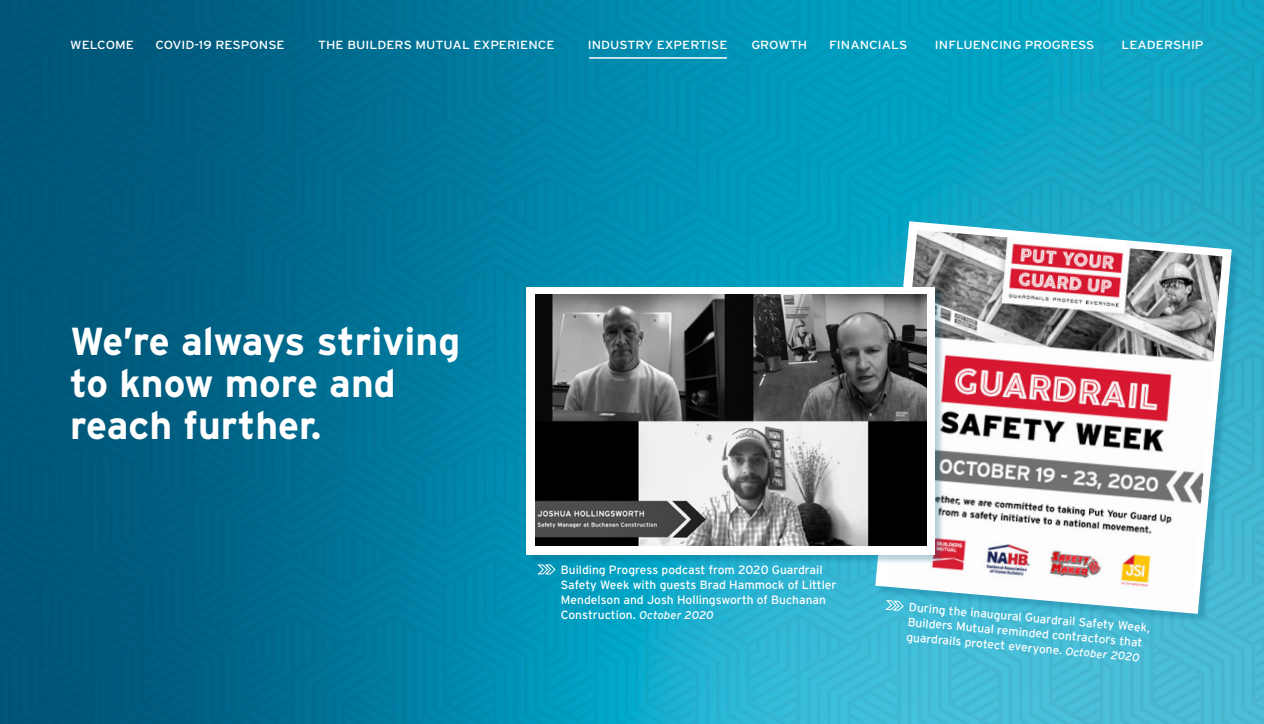
<style>
.page{position:relative;width:1264px;height:724px;background:#fff}
.page>*{position:absolute;margin:0;border:0;box-sizing:border-box;transform-origin:0 0}
.t1{font:700 39px/42px "Interstate";color:#fff}
.t2{font:12px/15px "Interstate";color:#fff}
.t3{font:11.7px "Interstate";color:#fff;scale:1.12 1}
.s1{font-style:italic;font-size:11.25px}
</style>
<div class="page">
<img style="left:0;top:0;width:1264px;height:724px">
<div style="left:876px;top:222px;width:366px;height:402px;background:#005a7c;opacity:.27"></div>
<svg style="left:875px;top:221px;width:356px;height:393px;background:#47b7d0"></svg>
<img style="left:886px;top:230px;width:336px;height:381px">
<div style="left:527px;top:288px;width:416px;height:276px;background:#005a7c;opacity:.27"></div>
<div style="left:526px;top:287px;width:408px;height:267px;background:#fff"></div>
<img style="left:535px;top:294px;width:392px;height:251px">
<svg style="left:538px;top:564px;width:17px;height:10px"></svg>
<svg style="left:885px;top:600px;width:18px;height:10px"></svg>
<hr style="left:589px;top:57px;width:138px;height:2px;background:#fff">
<p class="t3" style="left:70px;top:38px;width:58px">WELCOME</p>
<p class="t3" style="left:155px;top:38px;width:117px">COVID-19 RESPONSE</p>
<p class="t3" style="left:318px;top:38px;width:213px">THE BUILDERS MUTUAL EXPERIENCE</p>
<p class="t3" style="left:588px;top:38px;width:126px">INDUSTRY EXPERTISE</p>
<p class="t3" style="left:751px;top:38px;width:51px">GROWTH</p>
<p class="t3" style="left:829px;top:38px;width:71px">FINANCIALS</p>
<p class="t3" style="left:935px;top:38px;width:144px">INFLUENCING PROGRESS</p>
<p class="t3" style="left:1121px;top:38px;width:75px">LEADERSHIP</p>
<h1 class="t1" style="left:70px;top:320px;width:392px">We’re always striving to know more and reach further.</h1>
<p class="t2" style="left:561px;top:562px;width:277px">Building Progress podcast from 2020 Guardrail Safety Week with guests Brad Hammock of Littler Mendelson and Josh Hollingsworth of Buchanan Construction. <span class="s1">October 2020</span></p>
<p class="t2" style="left:909px;top:599px;width:243px;rotate:5deg">During the inaugural Guardrail Safety Week,<br>Builders Mutual reminded contractors that guardrails protect everyone. <span class="s1">October 2020</span></p>
</div>
